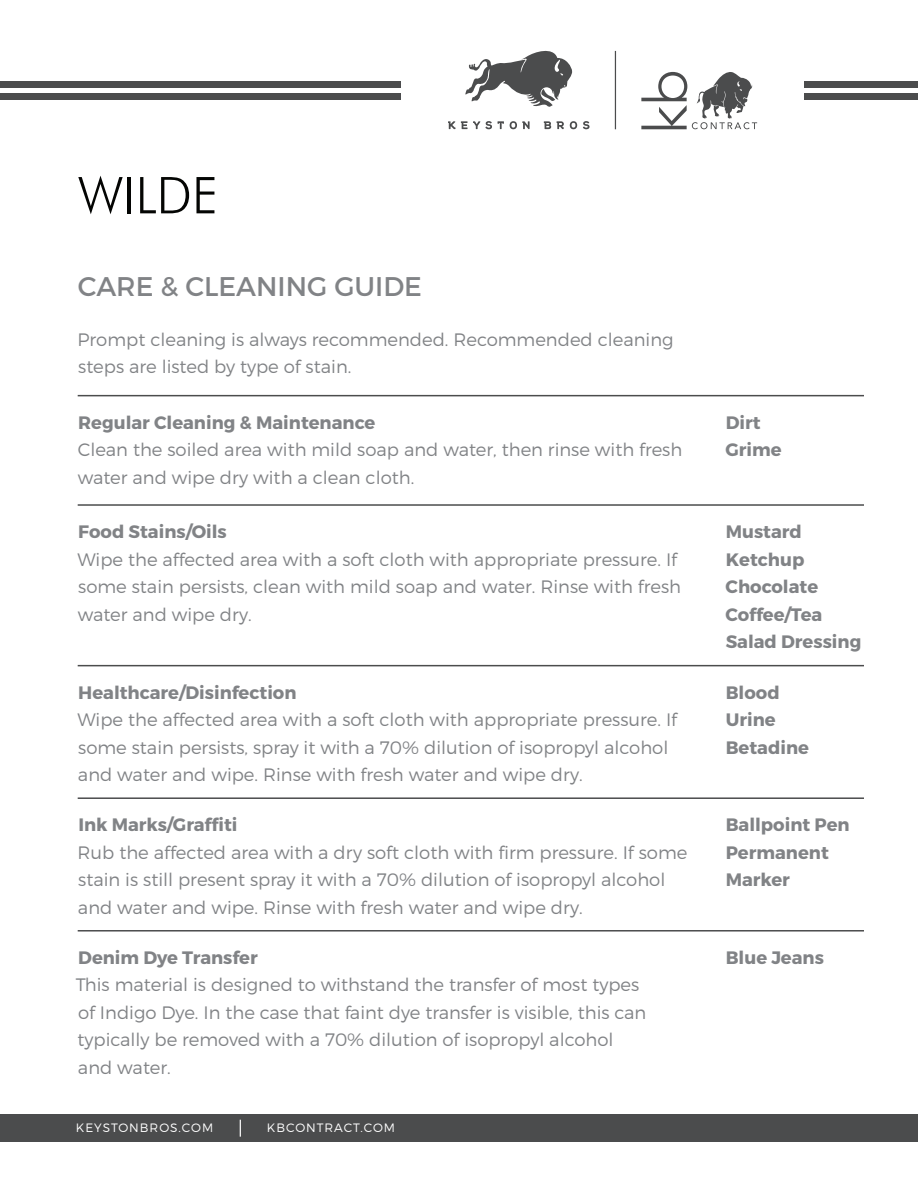
<style>
.page{position:relative;width:918px;height:1188px;background:#fff}
.page>*{position:absolute;margin:0;border:0;box-sizing:border-box;transform-origin:0 0}
.t1{font:300 50.7px "Futura BT";color:#040503}
.t2{font:27px "Montserrat";color:#818386}
.t3{font:300 18px/27.6px "Montserrat";color:#818386}
.t4{font:700 18px "Montserrat";color:#818386}
.t5{font:300 12.15px "Montserrat";letter-spacing:.08em;color:#fff}
</style>
<div class="page">
<div style="left:0;top:93px;width:400px;height:6px;background:#4b4c4d"></div>
<div style="left:0;top:81px;width:400px;height:6px;background:#4b4c4d"></div>
<div style="left:805px;top:93px;width:113px;height:6px;background:#4b4c4d"></div>
<div style="left:805px;top:81px;width:113px;height:6px;background:#4b4c4d"></div>
<div style="left:0;top:1115px;width:918px;height:27px;background:#4b4c4d"></div>
<svg style="left:240px;top:1120px;width:1px;height:17px"></svg>
<hr style="left:615px;top:51px;width:1px;height:78px;background:#4b4c4d">
<svg style="left:465px;top:50px;width:107px;height:57px"></svg>
<svg style="left:448px;top:121px;width:44px;height:8px"></svg>
<svg style="left:498px;top:121px;width:6px;height:8px"></svg>
<svg style="left:510px;top:121px;width:20px;height:8px"></svg>
<svg style="left:544px;top:121px;width:7px;height:8px"></svg>
<svg style="left:557px;top:121px;width:7px;height:8px"></svg>
<svg style="left:570px;top:121px;width:7px;height:8px"></svg>
<svg style="left:583px;top:121px;width:7px;height:8px"></svg>
<svg style="left:641px;top:71px;width:116px;height:58px"></svg>
<hr style="left:78px;top:395px;width:786px;height:1px;background:#4b4c4d">
<hr style="left:78px;top:504px;width:786px;height:2px;background:#4b4c4d">
<hr style="left:78px;top:665px;width:786px;height:1px;background:#4b4c4d">
<hr style="left:78px;top:797px;width:786px;height:2px;background:#4b4c4d">
<hr style="left:78px;top:930px;width:786px;height:2px;background:#4b4c4d">
<p class="t1" style="left:78px;top:165px;width:142px">WILDE</p>
<p class="t2" style="left:78px;top:270px;width:346px">CARE &amp; CLEANING GUIDE</p>
<p class="t3" style="left:78px;top:325px;width:598px">Prompt cleaning is always recommended. Recommended cleaning steps are listed by type of stain.</p>
<p class="t4" style="left:78px;top:411px;width:299px">Regular Cleaning &amp; Maintenance</p>
<p class="t3" style="left:78px;top:436px;width:606px">Clean the soiled area with mild soap and water, then rinse with fresh water and wipe dry with a clean cloth.</p>
<p class="t4" style="left:78px;top:520px;width:150px">Food Stains/Oils</p>
<p class="t3" style="left:77px;top:545px;width:605px">Wipe the affected area with a soft cloth with appropriate pressure. If some stain persists, clean with mild soap and water. Rinse with fresh water and wipe dry.</p>
<p class="t4" style="left:78px;top:681px;width:220px">Healthcare/Disinfection</p>
<p class="t3" style="left:77px;top:706px;width:601px">Wipe the affected area with a soft cloth with appropriate pressure. If some stain persists, spray it with a 70% dilution of isopropyl alcohol and water and wipe. Rinse with fresh water and wipe dry.</p>
<p class="t4" style="left:78px;top:814px;width:161px">Ink Marks/Graffiti</p>
<p class="t3" style="left:78px;top:838px;width:611px">Rub the affected area with a dry soft cloth with firm pressure. If some stain is still present spray it with a 70% dilution of isopropyl alcohol and water and wipe. Rinse with fresh water and wipe dry.</p>
<p class="t4" style="left:78px;top:946px;width:181px">Denim Dye Transfer</p>
<p class="t3" style="left:76px;top:971px;width:572px">This material is designed to withstand the transfer of most types of Indigo Dye. In the case that faint dye transfer is visible, this can typically be removed with a 70% dilution of isopropyl alcohol</p>
<p class="t3" style="left:78px;top:1054px;width:94px">and water.</p>
<p class="t5" style="left:76px;top:1121px;width:139px">KEYSTONBROS.COM</p>
<p class="t5" style="left:267px;top:1121px;width:130px">KBCONTRACT.COM</p>
<p class="t4" style="left:726px;top:411px;width:36px">Dirt</p>
<p class="t4" style="left:726px;top:439px;width:58px">Grime</p>
<p class="t4" style="left:726px;top:520px;width:78px">Mustard</p>
<p class="t4" style="left:726px;top:548px;width:80px">Ketchup</p>
<p class="t4" style="left:726px;top:576px;width:94px">Chocolate</p>
<p class="t4" style="left:726px;top:603px;width:98px">Coffee/Tea</p>
<p class="t4" style="left:726px;top:631px;width:137px">Salad Dressing</p>
<p class="t4" style="left:726px;top:681px;width:55px">Blood</p>
<p class="t4" style="left:726px;top:709px;width:51px">Urine</p>
<p class="t4" style="left:726px;top:736px;width:85px">Betadine</p>
<p class="t4" style="left:726px;top:814px;width:125px">Ballpoint Pen</p>
<p class="t4" style="left:726px;top:841px;width:105px">Permanent</p>
<p class="t4" style="left:726px;top:869px;width:66px">Marker</p>
<p class="t4" style="left:726px;top:946px;width:100px">Blue Jeans</p>
</div>
